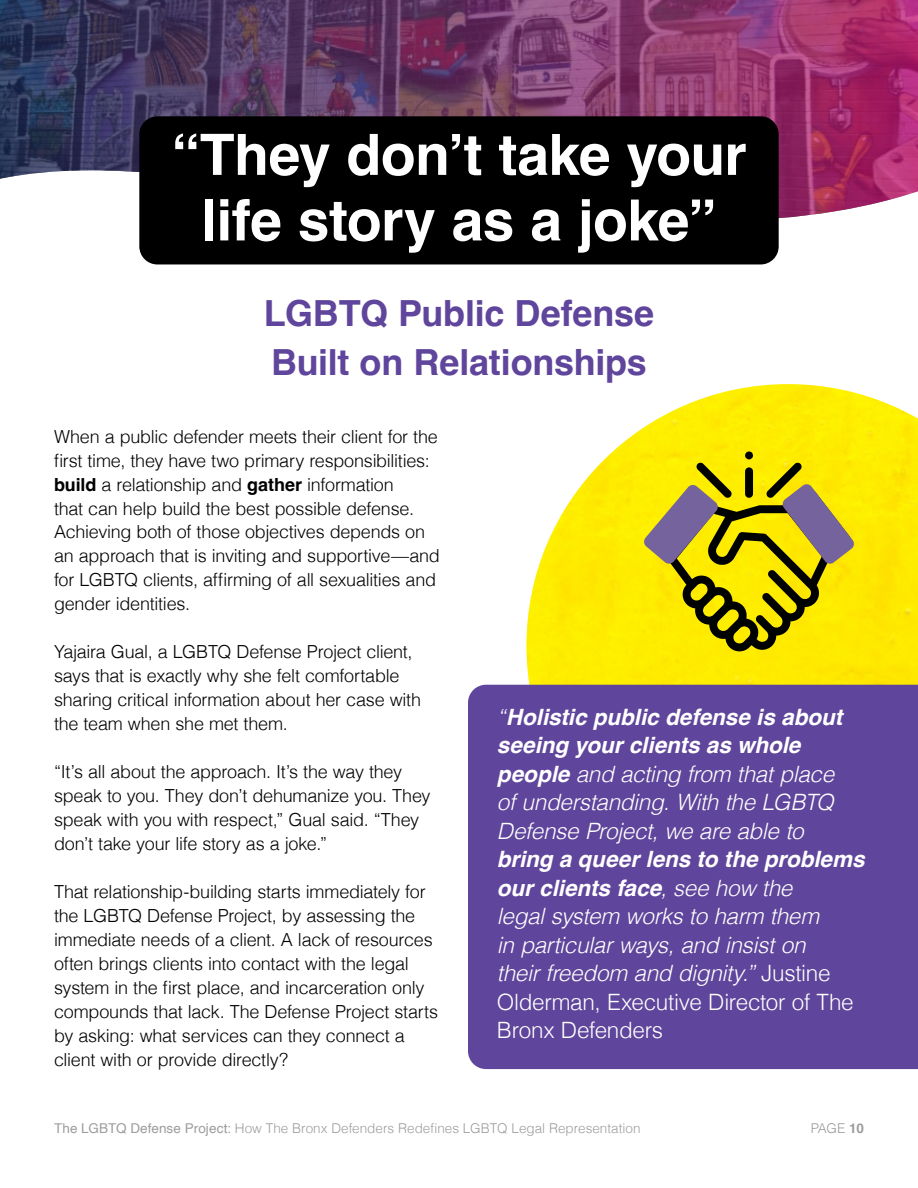
<style>
.page{position:relative;width:918px;height:1188px;background:#fff}
.page>*{position:absolute;margin:0;border:0;box-sizing:border-box;transform-origin:0 0}
.t1{font:700 57px/65.6px "Helvetica";letter-spacing:-.01em;color:#fff;text-align:center}
.t2{font:700 36px/49.5px "Helvetica";letter-spacing:-.005em;color:#5f459b}
.t3{font:italic 300 22.5px/28.5px "Helvetica";letter-spacing:-.015em;color:#fff}
.t4{font:300 18px/24px "Helvetica";letter-spacing:-.015em;color:#000}
.t5{font:300 13.5px "Helvetica";color:#606060}
.s1{font-weight:700}
.s2{font-style:normal}
.s3{font-weight:400}
</style>
<div class="page">
<img style="left:526px;top:384px;width:392px;height:301px">
<img style="left:0;top:0;width:918px;height:219px">
<div style="left:139px;top:116px;width:640px;height:148px;background:#000;border-radius:18px"></div>
<div style="left:468px;top:685px;width:450px;height:384px;background:#5f459b"></div>
<svg style="left:643px;top:451px;width:212px;height:200px;background:#c2b214"></svg>
<h1 class="t1" style="left:171px;top:128px;width:577px">“They don’t take your life story as a joke”</h1>
<h2 class="t2" style="left:264px;top:292px;width:392px">LGBTQ Public Defense<br>Built on Relationships</h2>
<p class="t4" style="left:54px;top:423px;width:387px">When a public defender meets their client for the first time, they have two primary responsibilities: <span class="s1">build</span> a relationship and <span class="s1">gather</span> information<br>that can help build the best possible defense.<br>Achieving both of those objectives depends on an approach that is inviting and supportive—and for LGBTQ clients, affirming of all sexualities and gender identities.</p>
<p class="t4" style="left:54px;top:639px;width:369px">Yajaira Gual, a LGBTQ Defense Project client, says that is exactly why she felt comfortable sharing critical information about her case with the team when she met them.</p>
<p class="t4" style="left:54px;top:759px;width:378px">“It’s all about the approach. It’s the way they speak to you. They don’t dehumanize you. They speak with you with respect,” Gual said. “They don’t take your life story as a joke.”</p>
<p class="t4" style="left:54px;top:879px;width:386px">That relationship-building starts immediately for the LGBTQ Defense Project, by assessing the immediate needs of a client. A lack of resources often brings clients into contact with the legal system in the first place, and incarceration only compounds that lack. The Defense Project starts by asking: what services can they connect a client with or provide directly?</p>
<p class="t3" style="left:497px;top:701px;width:347px">“<span class="s1">Holistic public defense is about seeing your clients as whole people</span> and acting from that place of understanding. With the LGBTQ<br>Defense Project, we are able to</p>
<p class="t3" style="left:497px;top:844px;width:369px"><span class="s1">bring a queer lens to the problems our clients face</span>, see how the<br>legal system works to harm them<br>in particular ways, and insist on<br>their freedom and dignity.” <span class="s2">Justine<br>Olderman, Executive Director of The<br>Bronx Defenders</span></p>
<p class="t5" style="left:54px;top:1117px;width:588px"><span class="s3">The LGBTQ Defense Project:</span> How The Bronx Defenders Redefines LGBTQ Legal Representation</p>
<p class="t5" style="left:810px;top:1117px;width:55px">PAGE <span class="s1">10</span></p>
</div>
